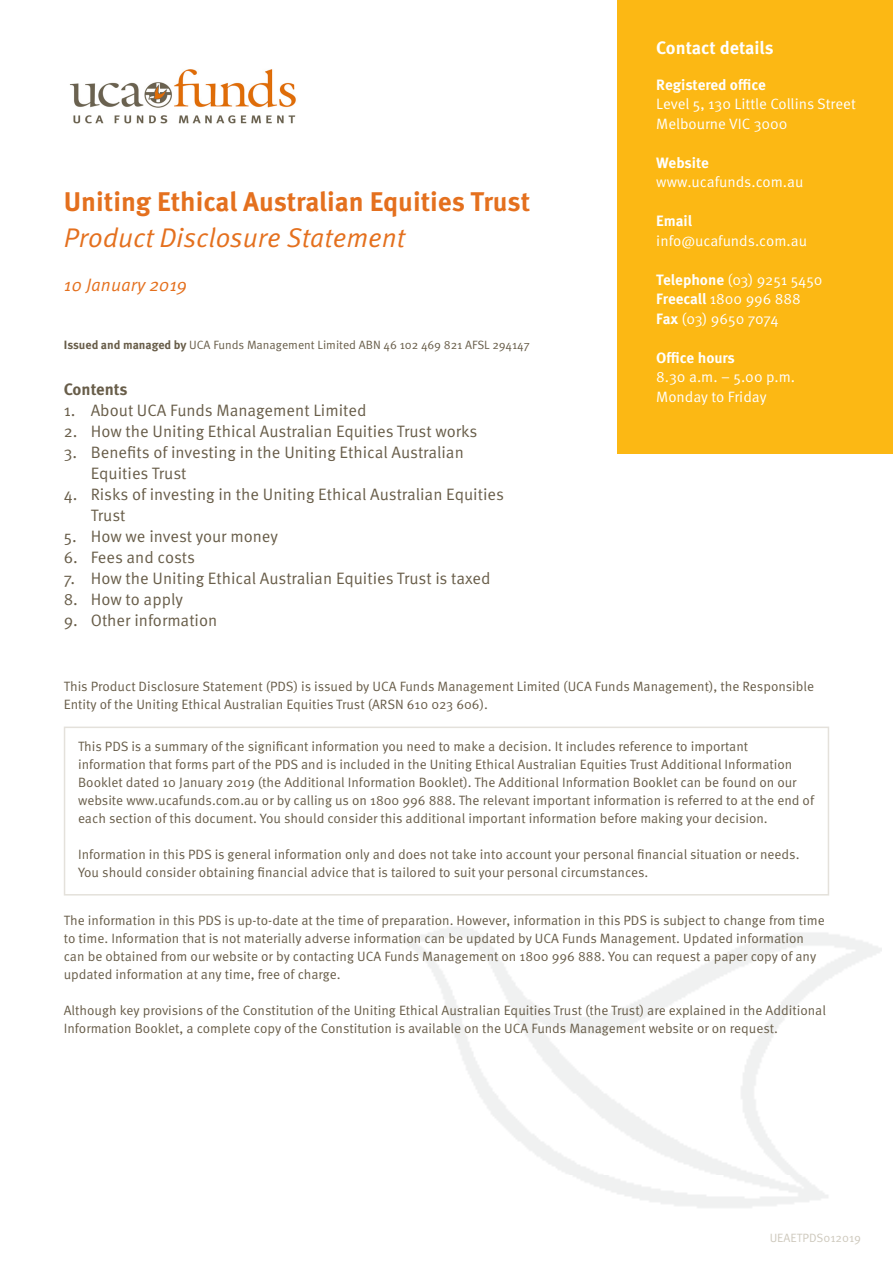
<style>
.page{position:relative;width:893px;height:1263px;background:#fff}
.page>*{position:absolute;margin:0;border:0;box-sizing:border-box;transform-origin:0 0}
.t1{font:700 27px "Meta OT";color:#e4701e}
.t2{font:27px "Meta OT Norm Ita";color:#e4701e}
.t3{font:700 18px "Meta OT";color:#fff}
.issue_date{font:18px "Meta OT Norm Ita";color:#e4701e}
.t4{font:16.5px/21px "Meta OT Norm";color:#685d49}
.Contents_title{font:700 16.5px "Meta OT";color:#685d49}
.t5{font:15px/19.5px "Meta OT Norm";color:#fff}
.t6{font:700 15px "Meta OT";letter-spacing:-.005em;color:#fff}
.Body_text{font:13.5px/18px "Meta OT Norm";color:#685d49}
.t7{font:12px "Meta OT Norm";color:#685d49}
.Contents_title-2{font:12px "Meta OT Norm";color:#cec9bd}
.s1{font-family:"Meta OT";font-weight:700}
</style>
<div class="page">
<img style="left:69px;top:69px;width:227px;height:55px">
<div style="left:617px;top:0;width:276px;height:453px;background:#fcb814"></div>
<div style="left:64px;top:726px;width:765px;height:169px;border:2px solid #e4e1db"></div>
<p class="t1" style="left:64px;top:185px;width:468px">Uniting Ethical Australian Equities Trust</p>
<p class="t2" style="left:64px;top:222px;width:343px">Product Disclosure Statement</p>
<p class="issue_date" style="left:64px;top:274px;width:125px">10 January 2019</p>
<p class="t7" style="left:64px;top:338px;width:468px"><span class="s1">Issued and managed by</span> UCA Funds Management Limited ABN 46 102 469 821 AFSL 294147</p>
<p class="Contents_title" style="left:64px;top:379px;width:65px">Contents</p>
<p class="t4" style="left:64px;top:400px;width:304px">1. About UCA Funds Management Limited</p>
<p class="t4" style="left:64px;top:421px;width:415px">2. How the Uniting Ethical Australian Equities Trust works</p>
<p class="t4" style="left:91px;top:442px;width:375px;text-indent:-27px">3. Benefits of investing in the Uniting Ethical Australian<br>Equities Trust</p>
<p class="t4" style="left:91px;top:484px;width:415px;text-indent:-27px">4. Risks of investing in the Uniting Ethical Australian Equities<br>Trust</p>
<p class="t4" style="left:64px;top:526px;width:216px">5. How we invest your money</p>
<p class="t4" style="left:64px;top:547px;width:133px">6. Fees and costs</p>
<p class="t4" style="left:64px;top:568px;width:428px">7. How the Uniting Ethical Australian Equities Trust is taxed</p>
<p class="t4" style="left:64px;top:589px;width:121px">8. How to apply</p>
<p class="t4" style="left:64px;top:610px;width:155px">9. Other information</p>
<h2 class="t3" style="left:656px;top:37px;width:119px">Contact details</h2>
<p class="t6" style="left:656px;top:75px;width:111px">Registered office</p>
<p class="t5" style="left:656px;top:95px;width:201px">Level 5, 130 Little Collins Street<br>Melbourne VIC 3000</p>
<p class="t6" style="left:656px;top:153px;width:54px">Website</p>
<p class="t5" style="left:656px;top:173px;width:149px">www.ucafunds.com.au</p>
<p class="t6" style="left:656px;top:212px;width:37px">Email</p>
<p class="t5" style="left:656px;top:231px;width:152px">info@ucafunds.com.au</p>
<p class="t5" style="left:656px;top:270px;width:168px"><span class="s1">Telephone</span> (03) 9251 5450<br><span class="s1">Freecall</span> 1800 996 888<br><span class="s1">Fax</span> (03) 9650 7074</p>
<p class="t6" style="left:656px;top:348px;width:80px">Office hours</p>
<p class="t5" style="left:656px;top:368px;width:140px">8.30 a.m. – 5.00 p.m.<br>Monday to Friday</p>
<p class="Body_text" style="left:64px;top:677px;width:752px">This Product Disclosure Statement (PDS) is issued by UCA Funds Management Limited (UCA Funds Management), the Responsible<br>Entity of the Uniting Ethical Australian Equities Trust (ARSN 610 023 606).</p>
<p class="Body_text" style="left:78px;top:737px;width:738px">This PDS is a summary of the significant information you need to make a decision. It includes reference to important information that forms part of the PDS and is included in the Uniting Ethical Australian Equities Trust Additional Information Booklet dated 10 January 2019 (the Additional Information Booklet). The Additional Information Booklet can be found on our website www.ucafunds.com.au or by calling us on 1800 996 888. The relevant important information is referred to at the end of each section of this document. You should consider this additional important information before making your decision.</p>
<p class="Body_text" style="left:78px;top:845px;width:723px">Information in this PDS is general information only and does not take into account your personal financial situation or needs.<br>You should consider obtaining financial advice that is tailored to suit your personal circumstances.</p>
<p class="Body_text" style="left:64px;top:911px;width:762px">The information in this PDS is up-to-date at the time of preparation. However, information in this PDS is subject to change from time to time. Information that is not materially adverse information can be updated by UCA Funds Management. Updated information can be obtained from our website or by contacting UCA Funds Management on 1800 996 888. You can request a paper copy of any updated information at any time, free of charge.</p>
<p class="Body_text" style="left:64px;top:1001px;width:764px">Although key provisions of the Constitution of the Uniting Ethical Australian Equities Trust (the Trust) are explained in the Additional<br>Information Booklet, a complete copy of the Constitution is available on the UCA Funds Management website or on request.</p>
<p class="Contents_title-2" style="left:770px;top:1231px;width:93px">UEAETPDS012019</p>
</div>
